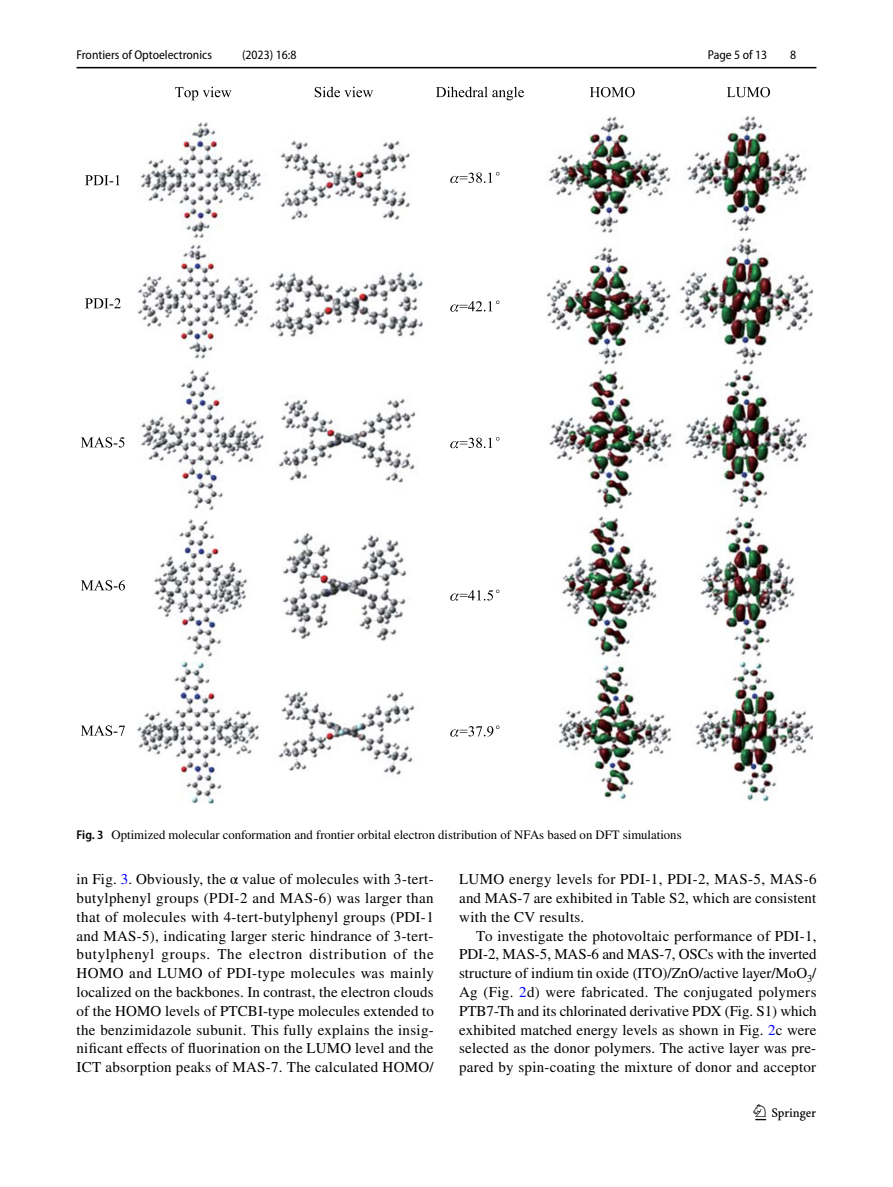
<style>
.page{position:relative;width:893px;height:1187px;background:#fff}
.page>*{position:absolute;margin:0;border:0;box-sizing:border-box;transform-origin:0 0}
.t1{font:22.5px "Springnew Regular 3";color:#000}
.t2{font:15px/18.8px "STIX";letter-spacing:.015em;color:#000;text-align:justify}
.t3{font:12.75px "STIX";color:#000}
.t4{font:semi-condensed 12.75px "Myriad Pro";color:#000}
.s1{font-family:"Myriad Pro";font-weight:600;font-stretch:semi-condensed}
.s2{color:#00f}
</style>
<div class="page">
<hr style="left:77px;top:67px;width:739px;height:1px;background:#000">
<img style="left:137px;top:116px;width:675px;height:687px">
<svg style="left:175px;top:87px;width:595px;height:13px"></svg>
<svg style="left:85px;top:175px;width:35px;height:10px"></svg>
<svg style="left:85px;top:298px;width:36px;height:10px"></svg>
<svg style="left:81px;top:437px;width:44px;height:10px"></svg>
<svg style="left:81px;top:580px;width:44px;height:10px"></svg>
<svg style="left:81px;top:725px;width:44px;height:10px"></svg>
<svg style="left:450px;top:172px;width:49px;height:11px"></svg>
<svg style="left:450px;top:300px;width:49px;height:12px"></svg>
<svg style="left:450px;top:589px;width:49px;height:11px"></svg>
<svg style="left:450px;top:725px;width:49px;height:11px"></svg>
<svg style="left:450px;top:437px;width:49px;height:11px"></svg>
<p class="t4" style="left:77px;top:48px;width:137px">Frontiers of Optoelectronics</p>
<p class="t4" style="left:242px;top:48px;width:56px">(2023) 16:8</p>
<p class="t4" style="left:708px;top:48px;width:61px">Page 5 of 13</p>
<p class="t4" style="left:790px;top:48px;width:8px">8</p>
<p class="t3" style="left:77px;top:825px;width:607px"><span class="s1">Fig. 3</span> Optimized molecular conformation and frontier orbital electron distribution of NFAs based on DFT simulations</p>
<p class="t2" style="left:77px;top:871px;width:359px">in Fig. <span class="s2">3</span>. Obviously, the α value of molecules with 3-tert&shy;butylphenyl groups (PDI-2 and MAS-6) was larger than that of molecules with 4-tert-butylphenyl groups (PDI-1 and MAS-5), indicating larger steric hindrance of 3-tert&shy;butylphenyl groups. The electron distribution of the HOMO and LUMO of PDI-type molecules was mainly localized on the backbones. In contrast, the electron clouds of the HOMO levels of PTCBI-type molecules extended to the benzimidazole subunit. This fully explains the insig&shy;nificant effects of fluorination on the LUMO level and the ICT absorption peaks of MAS-7. The calculated HOMO/</p>
<p class="t2" style="left:459px;top:871px;width:359px">LUMO energy levels for PDI-1, PDI-2, MAS-5, MAS-6 and MAS-7 are exhibited in Table S2, which are consistent with the CV results.</p>
<p class="t2" style="left:459px;top:927px;width:359px;text-indent:17px">To investigate the photovoltaic performance of PDI-1, PDI-2, MAS-5, MAS-6 and MAS-7, OSCs with the inverted structure of indium tin oxide (ITO)/ZnO/active layer/MoO<sub>3</sub>/ Ag (Fig. <span class="s2">2</span>d) were fabricated. The conjugated polymers PTB7-Th and its chlorinated derivative PDX (Fig. S1) which exhibited matched energy levels as shown in Fig. <span class="s2">2</span>c were selected as the donor polymers. The active layer was pre&shy;pared by spin-coating the mixture of donor and acceptor</p>
<h1 class="t1" style="left:755px;top:1104px;width:62px">1 3</h1>
</div>
